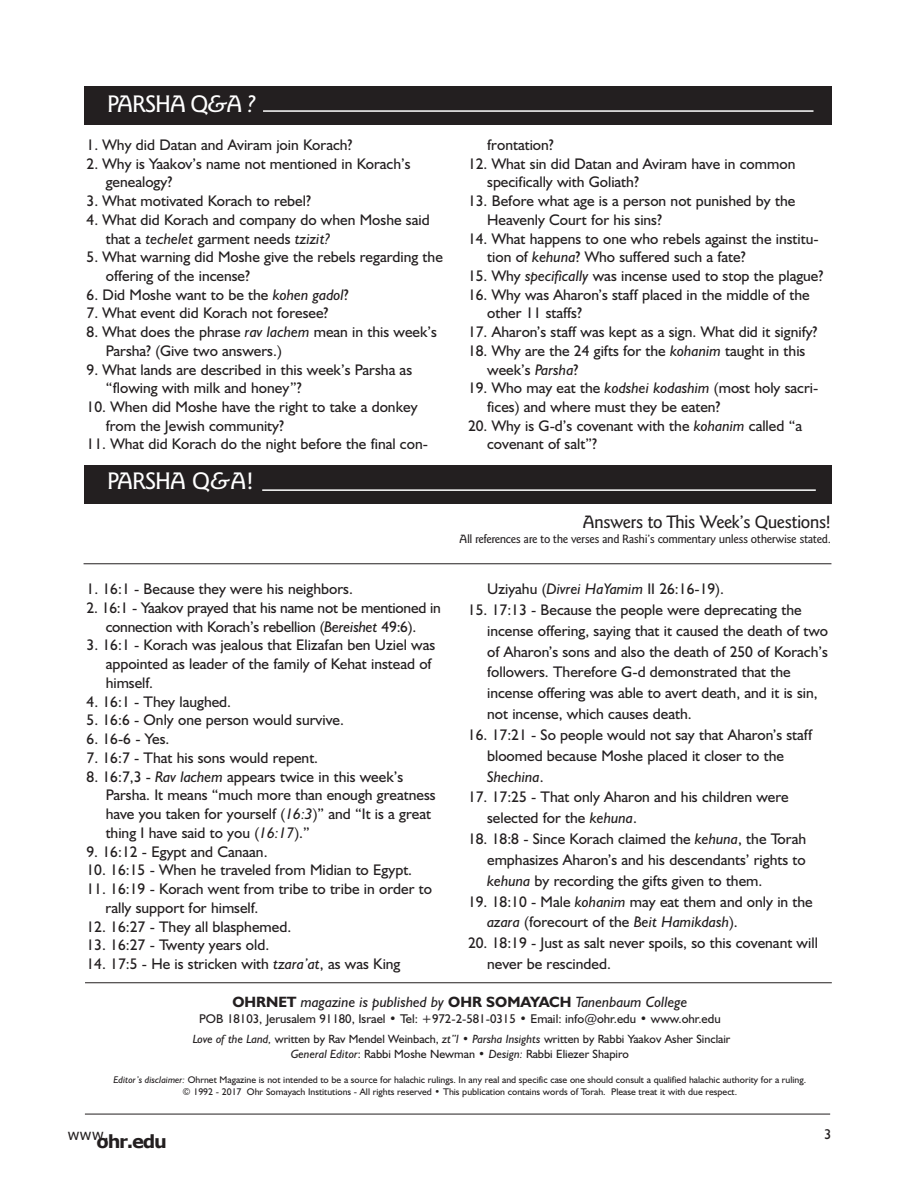
<style>
.page{position:relative;width:918px;height:1188px;background:#fff}
.page>*{position:absolute;margin:0;border:0;box-sizing:border-box;transform-origin:0 0}
.t1{font:500 24px "Goudy Sans IT Cby BT";letter-spacing:-.055em;color:#fff}
.t2{font:500 18px "Goudy Sans IT Cby BT";letter-spacing:-.035em;color:#231f20}
.t3{font:700 18px "Verdana";letter-spacing:-.07em;color:#231f20}
.t4{font:15.45px/18.8px "Humanist 521 BT";color:#231f20}
.t5{font:italic 15px "Humanist 521 BT";color:#231f20}
.t6{font:15px "Verdana";color:#231f20}
.t7{font:14.25px "Humanist 521 BT";color:#231f20}
.t8{font:12.75px "Humanist 521 BT";color:#231f20}
.t9{font:12px/14.4px "Humanist 521 BT";color:#231f20;text-align:center}
.t10{font:500 12px "Goudy Sans IT Cby BT";letter-spacing:-.035em;color:#231f20}
.t11{font:9.75px/11.7px "Humanist 521 BT";color:#231f20;text-align:center}
.s1{font-style:italic}
.s2{font-weight:700;font-style:normal}
</style>
<div class="page">
<hr style="left:85px;top:1114px;width:745px;height:1px;background:#231f20">
<div style="left:84px;top:86px;width:748px;height:39px;background:#231f20"></div>
<div style="left:84px;top:466px;width:748px;height:38px;background:#231f20"></div>
<hr style="left:263px;top:110px;width:551px;height:2px;background:#fff">
<hr style="left:262px;top:489px;width:554px;height:2px;background:#fff">
<hr style="left:84px;top:564px;width:747px;height:1px;background:#231f20">
<hr style="left:85px;top:983px;width:747px;height:1px;background:#231f20">
<h1 class="t1" style="left:107px;top:89px;width:150px">PARSHA Q<span class="s1">&amp;</span>A <span class="s1">?</span></h1>
<p class="t4" style="left:87px;top:135px;width:267px">1. Why did Datan and Aviram join Korach?</p>
<p class="t4" style="left:106px;top:154px;width:306px;text-indent:-19px">2. Why is Yaakov’s name not mentioned in Korach’s genealogy?</p>
<p class="t4" style="left:87px;top:191px;width:226px">3. What motivated Korach to rebel?</p>
<p class="t4" style="left:106px;top:210px;width:325px;text-indent:-19px">4. What did Korach and company do when Moshe said that a <span class="s1">techelet</span> garment needs <span class="s1">tzizit?</span></p>
<p class="t4" style="left:106px;top:248px;width:339px;text-indent:-19px">5. What warning did Moshe give the rebels regarding the offering of the incense?</p>
<p class="t4" style="left:87px;top:285px;width:264px">6. Did Moshe want to be the <span class="s1">kohen gadol</span>?</p>
<p class="t4" style="left:87px;top:304px;width:243px">7. What event did Korach not foresee?</p>
<p class="t4" style="left:106px;top:322px;width:333px;text-indent:-19px">8. What does the phrase <span class="s1">rav lachem</span> mean in this week’s<br>Parsha? (Give two answers.)</p>
<p class="t4" style="left:106px;top:360px;width:308px;text-indent:-19px">9. What lands are described in this week’s Parsha as “flowing with milk and honey”?</p>
<p class="t4" style="left:106px;top:397px;width:313px;text-indent:-19px">10. When did Moshe have the right to take a donkey from the Jewish community?</p>
<p class="t4" style="left:87px;top:435px;width:343px">11. What did Korach do the night before the final con-</p>
<h1 class="t1" style="left:107px;top:467px;width:148px">PARSHA Q<span class="s1">&amp;</span>A!</h1>
<p class="t4" style="left:87px;top:579px;width:268px">1. 16:1 - because they were his neighbors.</p>
<p class="t4" style="left:87px;top:598px;width:356px;text-align:center">2. 16:1 - Yaakov prayed that his name not be mentioned in connection with Korach’s rebellion (<span class="s1">Bereishet</span> 49:6).</p>
<p class="t4" style="left:106px;top:636px;width:331px;text-indent:-19px">3. 16:1 - Korach was jealous that Elizafan ben Uziel was appointed as leader of the family of Kehat instead of himself.</p>
<p class="t4" style="left:87px;top:692px;width:146px">4. 16:1 - They laughed.</p>
<p class="t4" style="left:87px;top:711px;width:259px">5. 16:6 - Only one person would survive.</p>
<p class="t4" style="left:87px;top:729px;width:84px">6. 16-6 - Yes.</p>
<p class="t4" style="left:87px;top:748px;width:233px">7. 16:7 - That his sons would repent.</p>
<p class="t4" style="left:106px;top:767px;width:332px;text-indent:-19px">8. 16:7,3 - <span class="s1">Rav lachem</span> appears twice in this week’s Parsha. It means “much more than enough greatness have you taken for yourself (<span class="s1">16:3</span>)” and “It is a great thing I have said to you (<span class="s1">16:17</span>).”</p>
<p class="t4" style="left:87px;top:842px;width:183px">9. 16:12 - Egypt and Canaan.</p>
<p class="t4" style="left:87px;top:861px;width:327px">10. 16:15 - When he traveled from Midian to Egypt.</p>
<p class="t4" style="left:106px;top:879px;width:328px;text-indent:-19px">11. 16:19 - Korach went from tribe to tribe in order to rally support for himself.</p>
<p class="t4" style="left:87px;top:917px;width:206px">12. 16:27 - They all blasphemed.</p>
<p class="t4" style="left:87px;top:936px;width:184px">13. 16:27 - Twenty years old.</p>
<p class="t4" style="left:87px;top:954px;width:316px">14. 17:5 - He is stricken with <span class="s1">tzara’at</span>, as was King</p>
<p class="t4" style="left:487px;top:135px;width:68px">frontation?</p>
<p class="t4" style="left:487px;top:154px;width:310px;text-indent:-19px">12. What sin did Datan and Aviram have in common specifically with Goliath?</p>
<p class="t4" style="left:487px;top:191px;width:310px;text-indent:-19px">13. before what age is a person not punished by the<br>Heavenly Court for his sins?</p>
<p class="t4" style="left:487px;top:229px;width:333px;text-indent:-19px">14. What happens to one who rebels against the institu&shy;tion of <span class="s1">kehuna</span>? Who suffered such a fate?</p>
<p class="t4" style="left:468px;top:266px;width:357px">15. Why <span class="s1">specifically</span> was incense used to stop the plague?</p>
<p class="t4" style="left:487px;top:285px;width:324px;text-indent:-19px">16. Why was Aharon’s staff placed in the middle of the other 11 staffs?</p>
<p class="t4" style="left:468px;top:322px;width:351px">17. Aharon’s staff was kept as a sign. What did it signify?</p>
<p class="t4" style="left:487px;top:341px;width:320px;text-indent:-19px">18. Why are the 24 gifts for the <span class="s1">kohanim</span> taught in this week’s <span class="s1">Parsha</span>?</p>
<p class="t4" style="left:487px;top:379px;width:333px;text-indent:-19px">19. Who may eat the <span class="s1">kodshei kodashim</span> (most holy sacri&shy;fices) and where must they be eaten?</p>
<p class="t4" style="left:487px;top:416px;width:316px;text-indent:-19px">20. Why is G-d’s covenant with the <span class="s1">kohanim</span> called “a covenant of salt”?</p>
<p class="t2" style="left:582px;top:512px;width:250px">Answers to This Week’s Questions!</p>
<p class="t10" style="left:459px;top:532px;width:373px">All references are to the verses and Rashi’s commentary unless otherwise stated.</p>
<p class="t4" style="left:487px;top:579px;width:238px">Uziyahu (<span class="s1">Divrei HaYamim</span> II 26:16-19).</p>
<p class="t4" style="left:487px;top:599px;width:343px;line-height:20.9px;text-indent:-19px">15. 17:13 - because the people were deprecating the incense offering, saying that it caused the death of two of Aharon’s sons and also the death of 250 of Korach’s followers. Therefore G-d demonstrated that the incense offering was able to avert death, and it is sin, not incense, which causes death.</p>
<p class="t4" style="left:487px;top:724px;width:326px;line-height:20.9px;text-indent:-19px">16. 17:21 - So people would not say that Aharon’s staff bloomed because Moshe placed it closer to the<br><span class="s1">Shechina</span>.</p>
<p class="t4" style="left:487px;top:787px;width:303px;line-height:20.9px;text-indent:-19px">17. 17:25 - That only Aharon and his children were selected for the <span class="s1">kehuna</span>.</p>
<p class="t4" style="left:487px;top:828px;width:320px;line-height:20.9px;text-align:justify;text-indent:-19px">18. 18:8 - Since Korach claimed the <span class="s1">kehuna</span>, the Torah emphasizes Aharon’s and his descendants’ rights to <span class="s1">kehuna</span> by recording the gifts given to them.</p>
<p class="t4" style="left:487px;top:891px;width:327px;line-height:20.9px;text-indent:-19px">19. 18:10 - Male <span class="s1">kohanim</span> may eat them and only in the <span class="s1">azara</span> (forecourt of the <span class="s1">Beit Hamikdash</span>).</p>
<p class="t4" style="left:487px;top:932px;width:332px;line-height:20.9px;text-indent:-19px">20. 18:19 - Just as salt never spoils, so this covenant will never be rescinded.</p>
<p class="t5" style="left:232px;top:993px;width:456px"><span class="s2">OHRNET</span> magazine is published by <span class="s2">OHR SOMAYACH</span> Tanenbaum College</p>
<p class="t8" style="left:199px;top:1011px;width:523px">POb 18103, Jerusalem 91180, Israel • Tel: +972-2-581-0315 • Email: info@ohr.edu • www.ohr.edu</p>
<p class="t9" style="left:193px;top:1032px;width:539px"><span class="s1">Love of the Land,</span> written by Rav Mendel Weinbach, <span class="s1">zt”l</span> • <span class="s1">Parsha Insights</span> written by Rabbi Yaakov Asher Sinclair<br><span class="s1">General Editor</span>: Rabbi Moshe newman • <span class="s1">Design:</span> Rabbi Eliezer Shapiro</p>
<p class="t11" style="left:114px;top:1074px;width:694px"><span class="s1">Editor’s disclaimer:</span> Ohrnet Magazine is not intended to be a source for halachic rulings. In any real and specific case one should consult a qualified halachic authority for a ruling. © 1992 - 2017 Ohr Somayach Institutions - All rights reserved • This publication contains words of Torah. Please treat it with due respect.</p>
<p class="t6" style="left:67px;top:1124px;width:43px">www.</p>
<p class="t7" style="left:824px;top:1126px;width:9px">3</p>
<p class="t3" style="left:97px;top:1130px;width:72px">ohr.edu</p>
</div>
